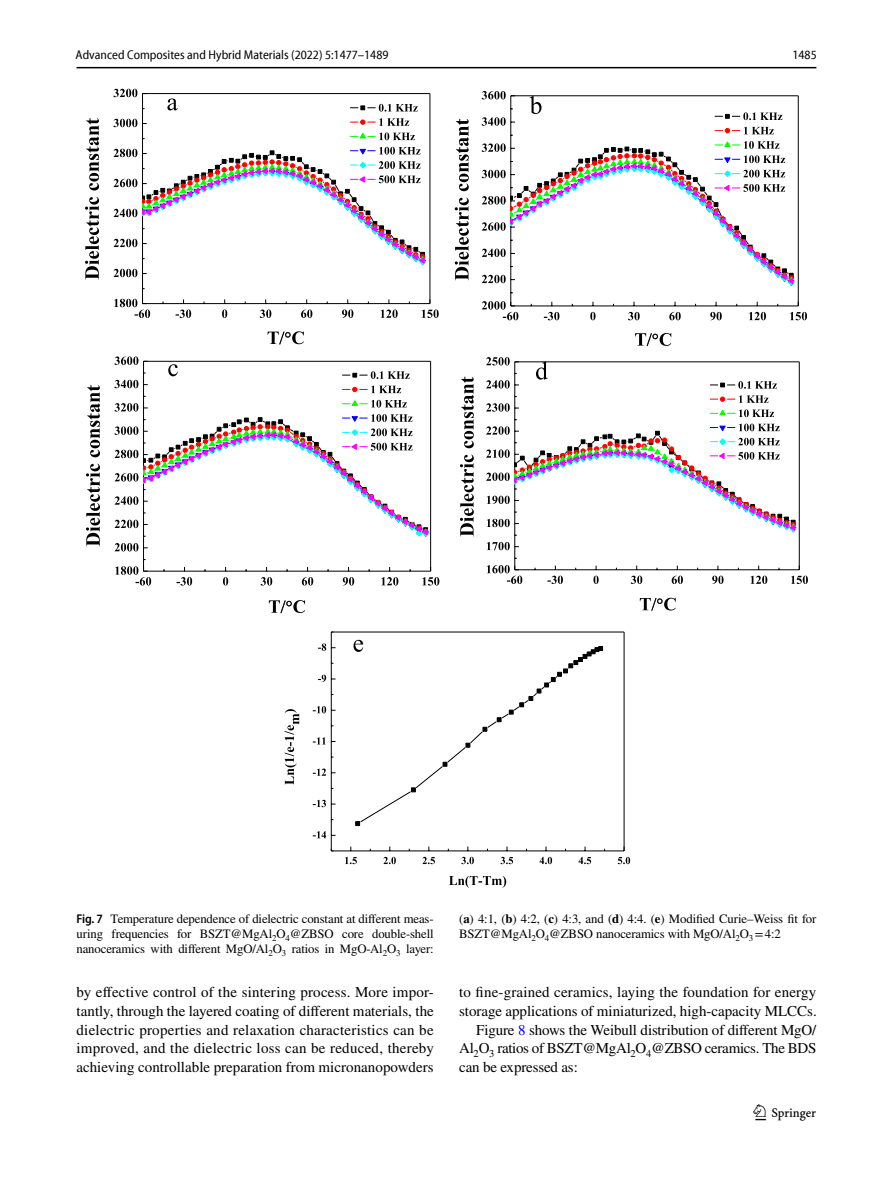
<style>
.page{position:relative;width:893px;height:1187px;background:#fff}
.page>*{position:absolute;margin:0;border:0;box-sizing:border-box;transform-origin:0 0}
.t1{font:22.5px "Springnew Regular 3";color:#000}
.t2{font:15px/18.8px "STIX";color:#000;text-align:justify}
.t3{font:15px "STIX";letter-spacing:-.02em;color:#000}
.t4{font:12.75px/15px "STIX";letter-spacing:-.01em;color:#000;text-align:justify}
.t5{font:semi-condensed 12.75px "Myriad Pro Unic";color:#000}
.s1{font-family:"Myriad Pro";font-weight:600;font-stretch:semi-condensed}
.s2{font-weight:700}
.s3{color:#00f}
</style>
<div class="page">
<hr style="left:77px;top:67px;width:739px;height:1px;background:#000">
<svg style="left:345px;top:856px;width:12px;height:8px"></svg>
<svg style="left:383px;top:856px;width:13px;height:8px"></svg>
<svg style="left:422px;top:856px;width:13px;height:8px"></svg>
<svg style="left:461px;top:856px;width:13px;height:8px"></svg>
<svg style="left:500px;top:856px;width:13px;height:8px"></svg>
<svg style="left:540px;top:856px;width:12px;height:8px"></svg>
<svg style="left:579px;top:856px;width:12px;height:8px"></svg>
<svg style="left:618px;top:856px;width:12px;height:8px"></svg>
<hr style="left:331px;top:850px;width:293px;height:1px;background:#000">
<hr style="left:331px;top:631px;width:293px;height:1px;background:#000">
<svg style="left:313px;top:831px;width:23px;height:7px"></svg>
<svg style="left:313px;top:799px;width:23px;height:8px"></svg>
<svg style="left:313px;top:768px;width:23px;height:7px"></svg>
<svg style="left:313px;top:737px;width:23px;height:7px"></svg>
<svg style="left:313px;top:706px;width:23px;height:7px"></svg>
<svg style="left:318px;top:674px;width:18px;height:8px"></svg>
<svg style="left:318px;top:643px;width:18px;height:7px"></svg>
<hr style="left:331px;top:632px;width:1px;height:218px;background:#000">
<hr style="left:624px;top:632px;width:1px;height:218px;background:#000">
<svg style="left:285px;top:709px;width:14px;height:75px"></svg>
<svg style="left:449px;top:876px;width:57px;height:11px"></svg>
<svg style="left:354px;top:639px;width:249px;height:186px"></svg>
<svg style="left:544px;top:312px;width:15px;height:8px"></svg>
<svg style="left:590px;top:312px;width:6px;height:8px"></svg>
<svg style="left:628px;top:312px;width:12px;height:8px"></svg>
<svg style="left:669px;top:312px;width:12px;height:8px"></svg>
<svg style="left:710px;top:312px;width:12px;height:8px"></svg>
<svg style="left:749px;top:312px;width:17px;height:8px"></svg>
<svg style="left:790px;top:312px;width:17px;height:8px"></svg>
<hr style="left:511px;top:305px;width:287px;height:1px;background:#000">
<hr style="left:511px;top:95px;width:287px;height:1px;background:#000">
<svg style="left:482px;top:301px;width:36px;height:19px"></svg>
<hr style="left:510px;top:96px;width:1px;height:210px;background:#000">
<hr style="left:798px;top:96px;width:1px;height:210px;background:#000">
<svg style="left:635px;top:333px;width:36px;height:13px"></svg>
<svg style="left:455px;top:119px;width:14px;height:161px"></svg>
<svg style="left:482px;top:91px;width:313px;height:195px"></svg>
<svg style="left:176px;top:309px;width:15px;height:9px"></svg>
<svg style="left:222px;top:309px;width:5px;height:9px"></svg>
<svg style="left:260px;top:309px;width:11px;height:9px"></svg>
<svg style="left:301px;top:309px;width:11px;height:9px"></svg>
<svg style="left:342px;top:309px;width:11px;height:9px"></svg>
<svg style="left:380px;top:309px;width:18px;height:9px"></svg>
<svg style="left:421px;top:309px;width:18px;height:9px"></svg>
<hr style="left:143px;top:303px;width:287px;height:1px;background:#000">
<hr style="left:143px;top:93px;width:287px;height:1px;background:#000">
<svg style="left:114px;top:269px;width:23px;height:8px"></svg>
<svg style="left:114px;top:239px;width:23px;height:8px"></svg>
<svg style="left:114px;top:209px;width:23px;height:8px"></svg>
<svg style="left:114px;top:179px;width:23px;height:8px"></svg>
<svg style="left:114px;top:149px;width:23px;height:8px"></svg>
<svg style="left:113px;top:119px;width:24px;height:8px"></svg>
<svg style="left:113px;top:89px;width:24px;height:8px"></svg>
<svg style="left:114px;top:299px;width:36px;height:19px"></svg>
<hr style="left:142px;top:94px;width:1px;height:209px;background:#000">
<hr style="left:430px;top:94px;width:1px;height:209px;background:#000">
<svg style="left:143px;top:151px;width:283px;height:114px"></svg>
<svg style="left:268px;top:331px;width:36px;height:13px"></svg>
<svg style="left:85px;top:118px;width:14px;height:161px"></svg>
<svg style="left:350px;top:104px;width:68px;height:8px"></svg>
<svg style="left:350px;top:118px;width:59px;height:8px"></svg>
<svg style="left:350px;top:132px;width:65px;height:8px"></svg>
<svg style="left:350px;top:147px;width:71px;height:8px"></svg>
<svg style="left:350px;top:161px;width:71px;height:8px"></svg>
<svg style="left:350px;top:175px;width:71px;height:8px"></svg>
<svg style="left:167px;top:98px;width:11px;height:12px"></svg>
<svg style="left:177px;top:577px;width:15px;height:8px"></svg>
<svg style="left:223px;top:577px;width:5px;height:8px"></svg>
<svg style="left:261px;top:577px;width:11px;height:8px"></svg>
<svg style="left:302px;top:577px;width:11px;height:8px"></svg>
<svg style="left:343px;top:577px;width:11px;height:8px"></svg>
<svg style="left:381px;top:577px;width:17px;height:8px"></svg>
<svg style="left:422px;top:577px;width:17px;height:8px"></svg>
<hr style="left:144px;top:570px;width:287px;height:1px;background:#000">
<hr style="left:144px;top:361px;width:287px;height:1px;background:#000">
<svg style="left:115px;top:543px;width:23px;height:8px"></svg>
<svg style="left:115px;top:519px;width:23px;height:9px"></svg>
<svg style="left:115px;top:496px;width:23px;height:9px"></svg>
<svg style="left:115px;top:473px;width:23px;height:8px"></svg>
<svg style="left:115px;top:450px;width:23px;height:8px"></svg>
<svg style="left:114px;top:426px;width:24px;height:9px"></svg>
<svg style="left:114px;top:403px;width:24px;height:8px"></svg>
<svg style="left:114px;top:380px;width:24px;height:8px"></svg>
<svg style="left:114px;top:356px;width:24px;height:9px"></svg>
<svg style="left:115px;top:566px;width:36px;height:19px"></svg>
<hr style="left:143px;top:361px;width:1px;height:210px;background:#000">
<hr style="left:430px;top:361px;width:1px;height:210px;background:#000">
<svg style="left:423px;top:527px;width:6px;height:10px"></svg>
<svg style="left:269px;top:600px;width:36px;height:13px"></svg>
<svg style="left:86px;top:385px;width:14px;height:161px"></svg>
<svg style="left:342px;top:371px;width:68px;height:8px"></svg>
<svg style="left:342px;top:385px;width:59px;height:8px"></svg>
<svg style="left:342px;top:400px;width:65px;height:7px"></svg>
<svg style="left:352px;top:414px;width:60px;height:3px"></svg>
<svg style="left:144px;top:417px;width:279px;height:120px"></svg>
<svg style="left:351px;top:443px;width:61px;height:7px"></svg>
<svg style="left:168px;top:364px;width:10px;height:12px"></svg>
<svg style="left:547px;top:575px;width:16px;height:9px"></svg>
<svg style="left:593px;top:575px;width:6px;height:9px"></svg>
<svg style="left:631px;top:575px;width:11px;height:9px"></svg>
<svg style="left:672px;top:575px;width:11px;height:9px"></svg>
<svg style="left:712px;top:575px;width:11px;height:9px"></svg>
<svg style="left:750px;top:575px;width:17px;height:9px"></svg>
<svg style="left:791px;top:575px;width:17px;height:9px"></svg>
<hr style="left:515px;top:569px;width:284px;height:1px;background:#000">
<hr style="left:515px;top:361px;width:284px;height:1px;background:#000">
<svg style="left:487px;top:565px;width:35px;height:19px"></svg>
<svg style="left:487px;top:542px;width:32px;height:8px"></svg>
<svg style="left:486px;top:380px;width:33px;height:8px"></svg>
<svg style="left:486px;top:357px;width:33px;height:8px"></svg>
<hr style="left:514px;top:362px;width:1px;height:207px;background:#000">
<hr style="left:799px;top:362px;width:1px;height:207px;background:#000">
<svg style="left:640px;top:597px;width:36px;height:13px"></svg>
<svg style="left:710px;top:381px;width:67px;height:8px"></svg>
<svg style="left:486px;top:395px;width:310px;height:141px"></svg>
<svg style="left:460px;top:377px;width:14px;height:159px"></svg>
<svg style="left:536px;top:361px;width:12px;height:18px"></svg>
<p class="t5" style="left:76px;top:50px;width:314px">Advanced Composites and Hybrid Materials (2022) 5:1477–1489</p>
<p class="t5" style="left:792px;top:50px;width:26px">1485</p>
<p class="t4" style="left:77px;top:911px;width:359px"><span class="s1">Fig. 7</span> Temperature dependence of dielectric constant at different meas&shy;uring frequencies for BSZT@MgAl<sub>2</sub>O<sub>4</sub>@ZBSO core double-shell nanoceramics with different MgO/Al<sub>2</sub>O<sub>3</sub> ratios in MgO-Al<sub>2</sub>O<sub>3</sub> layer:</p>
<p class="t4" style="left:459px;top:911px;width:359px">(<span class="s2">a</span>) 4:1, (<span class="s2">b</span>) 4:2, (<span class="s2">c</span>) 4:3, and (<span class="s2">d</span>) 4:4. (<span class="s2">e</span>) Modified Curie–Weiss fit for<br>BSZT@MgAl<sub>2</sub>O<sub>4</sub>@ZBSO nanoceramics with MgO/Al<sub>2</sub>O<sub>3</sub> =4:2</p>
<p class="t2" style="left:77px;top:983px;width:359px">by effective control of the sintering process. More impor&shy;tantly, through the layered coating of different materials, the dielectric properties and relaxation characteristics can be improved, and the dielectric loss can be reduced, thereby achieving controllable preparation from micronanopowders</p>
<p class="t2" style="left:459px;top:983px;width:359px">to fine-grained ceramics, laying the foundation for energy</p>
<p class="t2" style="left:459px;top:1002px;width:359px">storage applications of miniaturized, high-capacity MLCCs.</p>
<p class="t2" style="left:476px;top:1021px;width:342px">Figure <span class="s3">8</span> shows the Weibull distribution of different MgO/</p>
<p class="t3" style="left:459px;top:1037px;width:359px">Al<sub>2</sub>O<sub>3</sub> ratios of BSZT@MgAl<sub>2</sub>O<sub>4</sub>@ZBSO ceramics. The BDS</p>
<p class="t2" style="left:459px;top:1058px;width:120px">can be expressed as:</p>
<h1 class="t1" style="left:755px;top:1104px;width:62px">1 3</h1>
</div>
